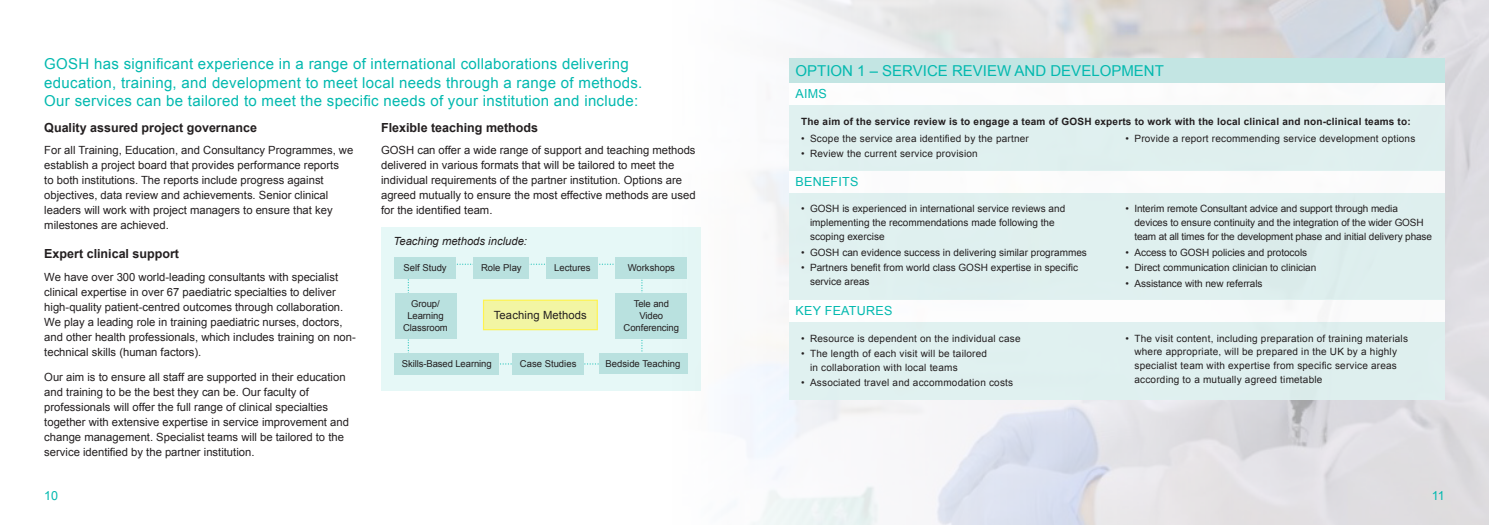
<style>
.page{position:relative;width:1489px;height:525px;background:#fff}
.page>*{position:absolute;margin:0;border:0;box-sizing:border-box;transform-origin:0 0}
.Standfirst_12pt{font:15px/18.8px "Arial";letter-spacing:.02em;color:#03b9af}
.Standfirst_12pt-2{font:15px "Arial";color:#03b9af}
.Body_Copy_9_5pt{font:700 12.5px "Arial";color:#231f20}
.Bullet_list{font:12.5px "Arial";letter-spacing:.02em;color:#03b9af}
.Standfirst_12pt-3{font:12.5px "Arial";color:#03b9af}
.Body_Copy_9_5pt-2{font:11.25px/15px "Arial";color:#231f20}
.Body_Copy_9_5pt-3{font:italic 11.25px "Arial";color:#231f20}
.Bullet_list-2{font:11.25px "Arial";letter-spacing:.01em;color:#231f20}
.t1{font:10px/13.8px "Arial";color:#231f20}
.t2{font:10px/13.8px "Arial";letter-spacing:.02em;color:#231f20}
.Bullet_list-3{font:700 10px "Arial";letter-spacing:.02em;color:#231f20}
.Standfirst_12pt-4{font:9.5px/11.9px "Arial";letter-spacing:-.01em;color:#231f20;text-align:center}
</style>
<div class="page">
<div style="left:381px;top:227px;width:319px;height:163px;background:#e6f8f7"></div>
<svg style="left:407px;top:263px;width:236px;height:101px"></svg>
<div style="left:599px;top:353px;width:88px;height:20px;background:#b9e1df"></div>
<div style="left:615px;top:293px;width:72px;height:45px;background:#b9e1df"></div>
<div style="left:546px;top:256px;width:52px;height:22px;background:#b9e1df"></div>
<div style="left:788px;top:58px;width:656px;height:24px;background:#c3e5e3"></div>
<div style="left:512px;top:353px;width:71px;height:21px;background:#b9e1df"></div>
<div style="left:615px;top:256px;width:72px;height:22px;background:#b9e1df"></div>
<div style="left:473px;top:256px;width:56px;height:22px;background:#b9e1df"></div>
<div style="left:394px;top:353px;width:105px;height:21px;background:#b9e1df"></div>
<div style="left:394px;top:293px;width:62px;height:45px;background:#b9e1df"></div>
<div style="left:394px;top:256px;width:62px;height:22px;background:#b9e1df"></div>
<div style="left:483px;top:300px;width:114px;height:29px;background:#f2f5a3"></div>
<div style="left:483px;top:299px;width:115px;height:31px;border:1px solid #fff34f"></div>
<div style="left:788px;top:193px;width:656px;height:106px;background:#dff1f0"></div>
<div style="left:788px;top:105px;width:656px;height:65px;background:#dff1f0"></div>
<div style="left:788px;top:321px;width:656px;height:78px;background:#dff1f0"></div>
<p class="Standfirst_12pt" style="left:44px;top:54px;width:599px">GOSH has significant experience in a range of international collaborations delivering education, training, and development to meet local needs through a range of methods.<br>Our services can be tailored to meet the specific needs of your institution and include:</p>
<p class="Body_Copy_9_5pt" style="left:44px;top:120px;width:214px">Quality assured project governance</p>
<p class="Body_Copy_9_5pt-2" style="left:44px;top:143px;width:310px">For all Training, Education, and Consultancy Programmes, we establish a project board that provides performance reports<br>to both institutions. The reports include progress against objectives, data review and achievements. Senior clinical leaders will work with project managers to ensure that key milestones are achieved.</p>
<p class="Body_Copy_9_5pt" style="left:44px;top:246px;width:136px">Expert clinical support</p>
<p class="Body_Copy_9_5pt-2" style="left:44px;top:269px;width:313px">We have over 300 world-leading consultants with specialist clinical expertise in over 67 paediatric specialties to deliver high-quality patient-centred outcomes through collaboration.<br>We play a leading role in training paediatric nurses, doctors, and other health professionals, which includes training on non&shy;technical skills (human factors).</p>
<p class="Body_Copy_9_5pt-2" style="left:44px;top:370px;width:306px">Our aim is to ensure all staff are supported in their education and training to be the best they can be. Our faculty of professionals will offer the full range of clinical specialties together with extensive expertise in service improvement and change management. Specialist teams will be tailored to the service identified by the partner institution.</p>
<p class="Body_Copy_9_5pt" style="left:381px;top:120px;width:158px">Flexible teaching methods</p>
<p class="Body_Copy_9_5pt-2" style="left:381px;top:143px;width:316px">GOSH can offer a wide range of support and teaching methods delivered in various formats that will be tailored to meet the individual requirements of the partner institution. Options are agreed mutually to ensure the most effective methods are used for the identified team.</p>
<p class="Body_Copy_9_5pt-3" style="left:393px;top:234px;width:135px">Teaching methods include:</p>
<p class="Standfirst_12pt-4" style="left:403px;top:262px;width:45px">Self Study</p>
<p class="Standfirst_12pt-4" style="left:481px;top:262px;width:42px">Role Play</p>
<p class="Standfirst_12pt-4" style="left:627px;top:262px;width:49px">Workshops</p>
<p class="Standfirst_12pt-4" style="left:554px;top:262px;width:38px">Lectures</p>
<p class="Standfirst_12pt-4" style="left:403px;top:298px;width:46px">Group/<br>Learning<br>Classroom</p>
<p class="Standfirst_12pt-4" style="left:623px;top:298px;width:57px">Tele and<br>Video<br>Conferencing</p>
<p class="Bullet_list-2" style="left:494px;top:307px;width:94px">Teaching Methods</p>
<p class="Standfirst_12pt-4" style="left:605px;top:357px;width:76px">Bedside Teaching</p>
<p class="Standfirst_12pt-4" style="left:402px;top:358px;width:91px">Skills-Based Learning</p>
<p class="Standfirst_12pt-4" style="left:520px;top:358px;width:58px">Case Studies</p>
<p class="Standfirst_12pt-2" style="left:795px;top:60px;width:370px">OPTION 1 – SERVICE REVIEW AND DEVELOPMENT</p>
<p class="Bullet_list" style="left:795px;top:85px;width:33px">AIMS</p>
<p class="Bullet_list-3" style="left:801px;top:115px;width:611px">The aim of the service review is to engage a team of GOSH experts to work with the local clinical and non-clinical teams to:</p>
<p class="t2" style="left:801px;top:131px;width:229px">• Scope the service area identified by the partner</p>
<p class="t2" style="left:801px;top:147px;width:178px">• Review the current service provision</p>
<p class="t2" style="left:1125px;top:131px;width:291px">• Provide a report recommending service development options</p>
<p class="Bullet_list" style="left:795px;top:173px;width:64px">BENEFITS</p>
<p class="t1" style="left:810px;top:202px;width:257px;text-indent:-9px">• GOSH is experienced in international service reviews and implementing the recommendations made following the scoping exercise</p>
<p class="t1" style="left:801px;top:245px;width:287px">• GOSH can evidence success in delivering similar programmes</p>
<p class="t1" style="left:810px;top:260px;width:269px;text-indent:-9px">• Partners benefit from world class GOSH expertise in specific service areas</p>
<p class="Bullet_list" style="left:795px;top:302px;width:98px">KEY FEATURES</p>
<p class="t2" style="left:801px;top:331px;width:221px">• Resource is dependent on the individual case</p>
<p class="t2" style="left:810px;top:346px;width:178px;text-indent:-9px">• The length of each visit will be tailored in collaboration with local teams</p>
<p class="t2" style="left:801px;top:376px;width:213px">• Associated travel and accommodation costs</p>
<p class="t1" style="left:1134px;top:202px;width:299px;text-indent:-9px">• Interim remote Consultant advice and support through media devices to ensure continuity and the integration of the wider GOSH team at all times for the development phase and initial delivery phase</p>
<p class="t1" style="left:1125px;top:245px;width:183px">• Access to GOSH policies and protocols</p>
<p class="t1" style="left:1125px;top:260px;width:192px">• Direct communication clinician to clinician</p>
<p class="t1" style="left:1125px;top:276px;width:138px">• Assistance with new referrals</p>
<p class="t2" style="left:1134px;top:331px;width:275px;text-indent:-9px">• The visit content, including preparation of training materials where appropriate, will be prepared in the UK by a highly specialist team with expertise from specific service areas according to a mutually agreed timetable</p>
<p class="Standfirst_12pt-3" style="left:44px;top:487px;width:15px">10</p>
<p class="Standfirst_12pt-3" style="left:1431px;top:487px;width:14px">11</p>
</div>
